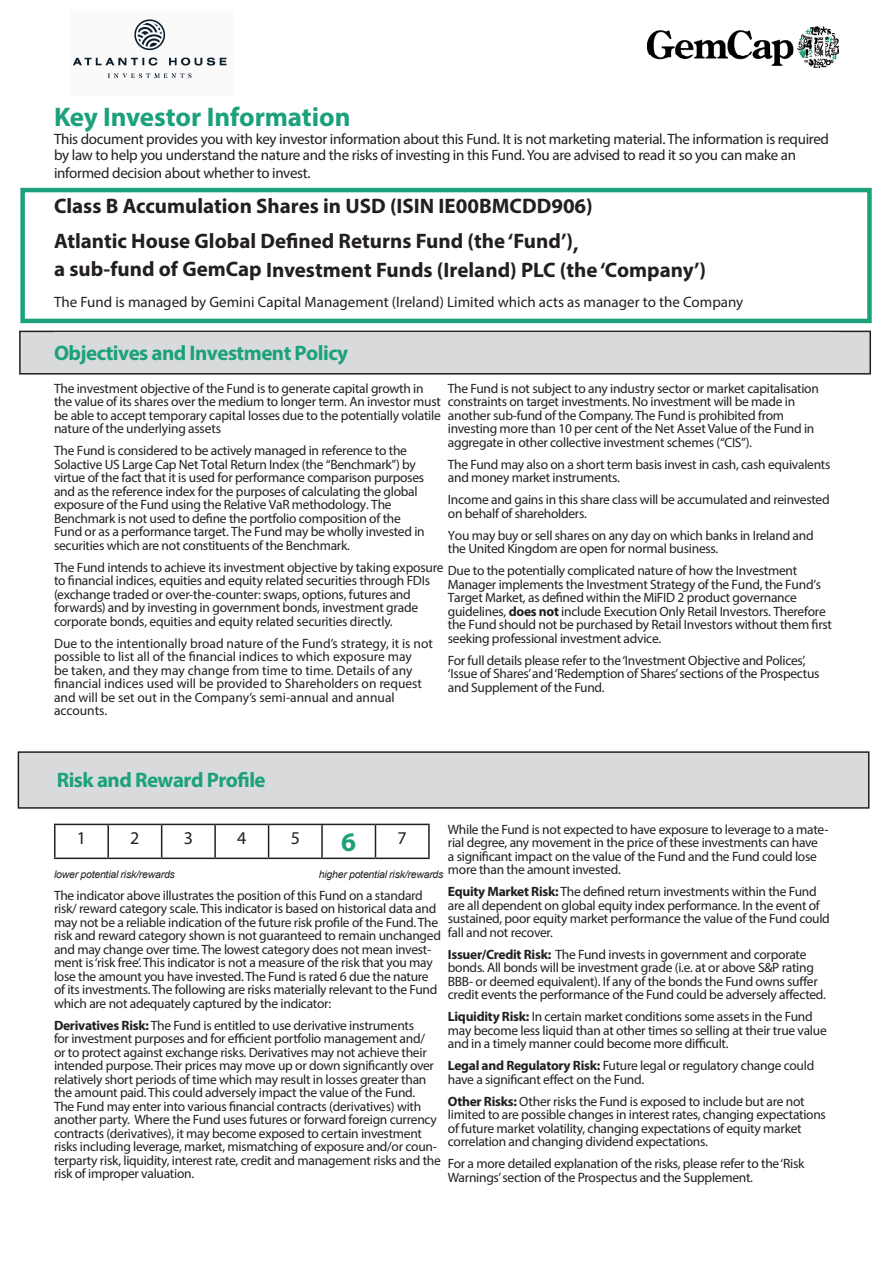
<style>
.page{position:relative;width:893px;height:1263px;background:#fff}
.page>*{position:absolute;margin:0;border:0;box-sizing:border-box;transform-origin:0 0}
.t1{font:700 27px "Myriad Pro";letter-spacing:-.005em;color:#1ba17b}
.t2{font:700 21px/29.7px "Myriad Pro";color:#231f20}
.t3{font:700 21px "Myriad Pro";letter-spacing:-.025em;color:#1ba17b}
.t4{font:18px "Myriad Pro";color:#231f20}
.t5{font:15px/16.5px "Myriad Pro";letter-spacing:-.02em;color:#231f20}
.t6{font:15px "Myriad Pro";color:#231f20}
.t7{font:13.5px/13.5px "Myriad Pro";letter-spacing:-.02em;color:#231f20}
.t8{font:13.5px/13.5px "Myriad Pro";color:#231f20}
.t9{font:italic 10.5px "Arial";letter-spacing:-.02em;color:#231f20}
.s1{font-weight:700}
</style>
<div class="page">
<img style="left:648px;top:26px;width:191px;height:42px">
<div style="left:20px;top:188px;width:852px;height:135px;border:4px solid #1ba17b"></div>
<div style="left:20px;top:331px;width:850px;height:43px;background:#d9dadc"></div>
<div style="left:19px;top:331px;width:852px;height:44px;border:2px solid #231f20"></div>
<div style="left:54px;top:332px;width:785px;height:41px;background:#d9dadc"></div>
<div style="left:18px;top:752px;width:851px;height:56px;background:#d9dadc"></div>
<div style="left:18px;top:751px;width:851px;height:58px;border:2px solid #231f20"></div>
<img style="left:72px;top:19px;width:155px;height:59px">
<hr style="left:54px;top:824px;width:54px;height:1px;background:#231f20">
<hr style="left:54px;top:825px;width:2px;height:32px;background:#231f20">
<hr style="left:108px;top:824px;width:54px;height:1px;background:#231f20">
<hr style="left:107px;top:825px;width:2px;height:32px;background:#231f20">
<hr style="left:162px;top:824px;width:53px;height:1px;background:#231f20">
<hr style="left:161px;top:825px;width:1px;height:32px;background:#231f20">
<hr style="left:215px;top:824px;width:54px;height:1px;background:#231f20">
<hr style="left:214px;top:825px;width:2px;height:32px;background:#231f20">
<hr style="left:269px;top:824px;width:53px;height:1px;background:#231f20">
<hr style="left:268px;top:825px;width:1px;height:32px;background:#231f20">
<hr style="left:322px;top:824px;width:53px;height:1px;background:#231f20">
<hr style="left:321px;top:825px;width:2px;height:32px;background:#231f20">
<hr style="left:375px;top:824px;width:55px;height:1px;background:#231f20">
<hr style="left:375px;top:825px;width:1px;height:32px;background:#231f20">
<hr style="left:428px;top:825px;width:2px;height:32px;background:#231f20">
<hr style="left:54px;top:857px;width:54px;height:2px;background:#231f20">
<hr style="left:108px;top:857px;width:54px;height:2px;background:#231f20">
<hr style="left:162px;top:857px;width:53px;height:2px;background:#231f20">
<hr style="left:215px;top:857px;width:54px;height:2px;background:#231f20">
<hr style="left:269px;top:857px;width:53px;height:2px;background:#231f20">
<hr style="left:322px;top:857px;width:53px;height:2px;background:#231f20">
<hr style="left:375px;top:857px;width:55px;height:2px;background:#231f20">
<p class="t1" style="left:54px;top:100px;width:298px">Key Investor Information</p>
<p class="t5" style="left:54px;top:130px;width:776px">This document provides you with key investor information about this Fund. It is not marketing material. The information is required by law to help you understand the nature and the risks of investing in this Fund. You are advised to read it so you can make an</p>
<p class="t5" style="left:54px;top:165px;width:258px">informed decision about whether to invest.</p>
<p class="t2" style="left:54px;top:191px;width:540px">Class B Accumulation Shares in USD (ISIN IE00BMCDD906)</p>
<p class="t2" style="left:54px;top:225px;width:654px">Atlantic House Global Defined Returns Fund (the ‘Fund’),<br>a sub-fund of GemCap Investment Funds (Ireland) PLC (the ‘Company’)</p>
<p class="t6" style="left:54px;top:293px;width:691px">The Fund is managed by Gemini Capital Management (Ireland) Limited which acts as manager to the Company</p>
<p class="t3" style="left:54px;top:339px;width:296px">Objectives and Investment Policy</p>
<p class="t7" style="left:54px;top:381px;width:389px">The investment objective of the Fund is to generate capital growth in the value of its shares over the medium to longer term. An investor must be able to accept temporary capital losses due to the potentially volatile nature of the underlying assets</p>
<p class="t7" style="left:54px;top:444px;width:372px">The Fund is considered to be actively managed in reference to the Solactive US Large Cap Net Total Return Index (the “Benchmark”) by virtue of the fact that it is used for performance comparison purposes and as the reference index for the purposes of calculating the global exposure of the Fund using the Relative VaR methodology. The Benchmark is not used to define the portfolio composition of the Fund or as a performance target. The Fund may be wholly invested in securities which are not constituents of the Benchmark.</p>
<p class="t7" style="left:54px;top:560px;width:391px">The Fund intends to achieve its investment objective by taking exposure to financial indices, equities and equity related securities through FDIs (exchange traded or over-the-counter: swaps, options, futures and forwards) and by investing in government bonds, investment grade corporate bonds, equities and equity related securities directly.</p>
<p class="t8" style="left:54px;top:636px;width:380px">Due to the intentionally broad nature of the Fund’s strategy, it is not possible to list all of the financial indices to which exposure may<br>be taken, and they may change from time to time. Details of any financial indices used will be provided to Shareholders on request and will be set out in the Company’s semi-annual and annual accounts.</p>
<p class="t7" style="left:448px;top:381px;width:373px">The Fund is not subject to any industry sector or market capitalisation constraints on target investments. No investment will be made in another sub-fund of the Company. The Fund is prohibited from investing more than 10 per cent of the Net Asset Value of the Fund in aggregate in other collective investment schemes (“CIS”).</p>
<p class="t7" style="left:448px;top:457px;width:384px">The Fund may also on a short term basis invest in cash, cash equivalents and money market instruments.</p>
<p class="t7" style="left:448px;top:493px;width:383px">Income and gains in this share class will be accumulated and reinvested on behalf of shareholders.</p>
<p class="t7" style="left:448px;top:528px;width:367px">You may buy or sell shares on any day on which banks in Ireland and the United Kingdom are open for normal business.</p>
<p class="t7" style="left:448px;top:564px;width:386px">Due to the potentially complicated nature of how the Investment Manager implements the Investment Strategy of the Fund, the Fund’s Target Market, as defined within the MiFID 2 product governance guidelines, <span class="s1">does not</span> include Execution Only Retail Investors. Therefore the Fund should not be purchased by Retail Investors without them first seeking professional investment advice.</p>
<p class="t7" style="left:448px;top:653px;width:373px">For full details please refer to the ‘Investment Objective and Polices’, ‘Issue of Shares’ and ‘Redemption of Shares’ sections of the Prospectus and Supplement of the Fund.</p>
<p class="t3" style="left:57px;top:767px;width:210px">Risk and Reward Profile</p>
<p class="t7" style="left:448px;top:822px;width:382px">While the Fund is not expected to have exposure to leverage to a mate&shy;rial degree, any movement in the price of these investments can have<br>a significant impact on the value of the Fund and the Fund could lose more than the amount invested.</p>
<p class="t7" style="left:448px;top:885px;width:383px"><span class="s1">Equity Market Risk:</span> The defined return investments within the Fund are all dependent on global equity index performance. In the event of sustained, poor equity market performance the value of the Fund could fall and not recover.</p>
<p class="t7" style="left:448px;top:947px;width:380px"><span class="s1">Issuer/Credit Risk:</span> The Fund invests in government and corporate bonds. All bonds will be investment grade (i.e. at or above S&amp;P rating BBB- or deemed equivalent). If any of the bonds the Fund owns suffer credit events the performance of the Fund could be adversely affected.</p>
<p class="t7" style="left:448px;top:1010px;width:380px"><span class="s1">Liquidity Risk:</span> In certain market conditions some assets in the Fund may become less liquid than at other times so selling at their true value and in a timely manner could become more difficult.</p>
<p class="t7" style="left:448px;top:1059px;width:368px"><span class="s1">Legal and Regulatory Risk:</span> Future legal or regulatory change could have a significant effect on the Fund.</p>
<p class="t7" style="left:448px;top:1094px;width:380px"><span class="s1">Other Risks:</span> Other risks the Fund is exposed to include but are not limited to are possible changes in interest rates, changing expectations of future market volatility, changing expectations of equity market correlation and changing dividend expectations.</p>
<p class="t7" style="left:448px;top:1157px;width:358px">For a more detailed explanation of the risks, please refer to the ‘Risk<br>Warnings’ section of the Prospectus and the Supplement.</p>
<p class="t4" style="left:77px;top:827px;width:11px">1</p>
<p class="t4" style="left:130px;top:827px;width:11px">2</p>
<p class="t4" style="left:184px;top:827px;width:11px">3</p>
<p class="t4" style="left:237px;top:827px;width:11px">4</p>
<p class="t4" style="left:291px;top:827px;width:11px">5</p>
<p class="t1" style="left:341px;top:824px;width:16px">6</p>
<p class="t4" style="left:398px;top:827px;width:11px">7</p>
<p class="t9" style="left:54px;top:867px;width:122px">lower potential risk/rewards</p>
<p class="t9" style="left:319px;top:867px;width:126px">higher potential risk/rewards</p>
<p class="t7" style="left:54px;top:888px;width:388px">The indicator above illustrates the position of this Fund on a standard risk/ reward category scale. This indicator is based on historical data and may not be a reliable indication of the future risk profile of the Fund. The risk and reward category shown is not guaranteed to remain unchanged and may change over time. The lowest category does not mean invest&shy;ment is ‘risk free’. This indicator is not a measure of the risk that you may lose the amount you have invested. The Fund is rated 6 due the nature of its investments. The following are risks materially relevant to the Fund which are not adequately captured by the indicator:</p>
<p class="t7" style="left:54px;top:1018px;width:388px"><span class="s1">Derivatives Risk:</span> The Fund is entitled to use derivative instruments<br>for investment purposes and for efficient portfolio management and/<br>or to protect against exchange risks. Derivatives may not achieve their intended purpose. Their prices may move up or down significantly over relatively short periods of time which may result in losses greater than the amount paid. This could adversely impact the value of the Fund.<br>The Fund may enter into various financial contracts (derivatives) with another party. Where the Fund uses futures or forward foreign currency contracts (derivatives), it may become exposed to certain investment risks including leverage, market, mismatching of exposure and/or coun&shy;terparty risk, liquidity, interest rate, credit and management risks and the risk of improper valuation.</p>
</div>
